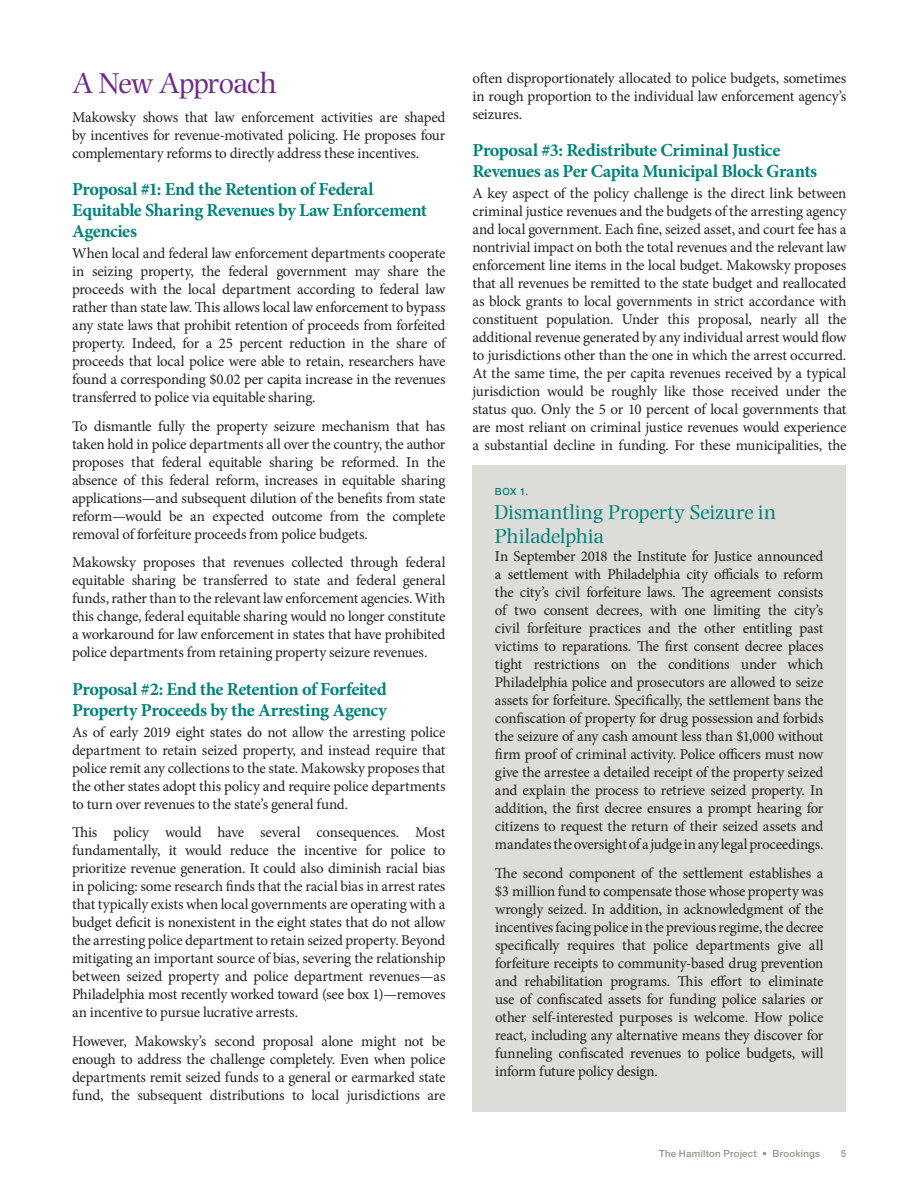
<style>
.page{position:relative;width:918px;height:1188px;background:#fff}
.page>*{position:absolute;margin:0;border:0;box-sizing:border-box;transform-origin:0 0}
.t1{font:30px "Photina MT Std";letter-spacing:-.035em;color:#6e2a8e}
.t2{font:21px/24px "Photina MT Std";color:#00827a}
.t3{font:700 18.3px/21px "Minion Pro";letter-spacing:-.025em;color:#00827a}
.t4{font:15px/18px "Minion Pro";letter-spacing:-.015em;color:#231f20;text-align:justify}
.t5{font:500 9.75px "Helvetica Neue LT Std";letter-spacing:.025em;color:#94948a}
.t6{font:500 9.75px "Helvetica Neue LT Std";color:#00827a}
</style>
<div class="page">
<div style="left:472px;top:466px;width:374px;height:646px;background:#dcdcd8"></div>
<h1 class="t1" style="left:72px;top:66px;width:207px">A New Approach</h1>
<p class="t4" style="left:72px;top:108px;width:375px">Makowsky shows that law enforcement activities are shaped by incentives for revenue-motivated policing. He proposes four complementary reforms to directly address these incentives.</p>
<p class="t3" style="left:72px;top:179px;width:357px">Proposal #1: End the Retention of Federal<br>Equitable Sharing Revenues by Law Enforcement<br>Agencies</p>
<p class="t4" style="left:72px;top:245px;width:375px">When local and federal law enforcement departments cooperate in seizing property, the federal government may share the proceeds with the local department according to federal law rather than state law. This allows local law enforcement to bypass any state laws that prohibit retention of proceeds from forfeited property. Indeed, for a 25 percent reduction in the share of proceeds that local police were able to retain, researchers have found a corresponding $0.02 per capita increase in the revenues transferred to police via equitable sharing.</p>
<p class="t4" style="left:72px;top:417px;width:375px">To dismantle fully the property seizure mechanism that has taken hold in police departments all over the country, the author proposes that federal equitable sharing be reformed. In the absence of this federal reform, increases in equitable sharing applications—and subsequent dilution of the benefits from state reform—would be an expected outcome from the complete removal of forfeiture proceeds from police budgets.</p>
<p class="t4" style="left:72px;top:554px;width:375px">Makowsky proposes that revenues collected through federal equitable sharing be transferred to state and federal general funds, rather than to the relevant law enforcement agencies. With this change, federal equitable sharing would no longer constitute a workaround for law enforcement in states that have prohibited police departments from retaining property seizure revenues.</p>
<p class="t3" style="left:72px;top:678px;width:316px">Proposal #2: End the Retention of Forfeited<br>Property Proceeds by the Arresting Agency</p>
<p class="t4" style="left:72px;top:723px;width:375px">As of early 2019 eight states do not allow the arresting police department to retain seized property, and instead require that police remit any collections to the state. Makowsky proposes that the other states adopt this policy and require police departments to turn over revenues to the state’s general fund.</p>
<p class="t4" style="left:72px;top:824px;width:375px">This policy would have several consequences. Most fundamentally, it would reduce the incentive for police to prioritize revenue generation. It could also diminish racial bias in policing: some research finds that the racial bias in arrest rates that typically exists when local governments are operating with a budget deficit is nonexistent in the eight states that do not allow the arresting police department to retain seized property. Beyond mitigating an important source of bias, severing the relationship between seized property and police department revenues—as Philadelphia most recently worked toward (see box 1)—removes an incentive to pursue lucrative arrests.</p>
<p class="t4" style="left:72px;top:1032px;width:375px">However, Makowsky’s second proposal alone might not be enough to address the challenge completely. Even when police departments remit seized funds to a general or earmarked state fund, the subsequent distributions to local jurisdictions are</p>
<p class="t4" style="left:473px;top:69px;width:375px">often disproportionately allocated to police budgets, sometimes in rough proportion to the individual law enforcement agency’s seizures.</p>
<p class="t3" style="left:472px;top:140px;width:346px">Proposal #3: Redistribute Criminal Justice<br>Revenues as Per Capita Municipal Block Grants</p>
<p class="t4" style="left:472px;top:185px;width:375px">A key aspect of the policy challenge is the direct link between criminal justice revenues and the budgets of the arresting agency and local government. Each fine, seized asset, and court fee has a nontrivial impact on both the total revenues and the relevant law enforcement line items in the local budget. Makowsky proposes that all revenues be remitted to the state budget and reallocated as block grants to local governments in strict accordance with constituent population. Under this proposal, nearly all the additional revenue generated by any individual arrest would flow to jurisdictions other than the one in which the arrest occurred.<br>At the same time, the per capita revenues received by a typical jurisdiction would be roughly like those received under the status quo. Only the 5 or 10 percent of local governments that are most reliant on criminal justice revenues would experience a substantial decline in funding. For these municipalities, the</p>
<p class="t6" style="left:495px;top:486px;width:35px">BOX 1.</p>
<h2 class="t2" style="left:495px;top:500px;width:283px">Dismantling Property Seizure in<br>Philadelphia</h2>
<p class="t4" style="left:495px;top:547px;width:330px">In September 2018 the Institute for Justice announced a settlement with Philadelphia city officials to reform the city’s civil forfeiture laws. The agreement consists of two consent decrees, with one limiting the city’s civil forfeiture practices and the other entitling past victims to reparations. The first consent decree places tight restrictions on the conditions under which Philadelphia police and prosecutors are allowed to seize assets for forfeiture. Specifically, the settlement bans the confiscation of property for drug possession and forbids the seizure of any cash amount less than $1,000 without firm proof of criminal activity. Police officers must now give the arrestee a detailed receipt of the property seized and explain the process to retrieve seized property. In addition, the first decree ensures a prompt hearing for citizens to request the return of their seized assets and mandates the oversight of a judge in any legal proceedings.</p>
<p class="t4" style="left:495px;top:864px;width:330px">The second component of the settlement establishes a $3 million fund to compensate those whose property was wrongly seized. In addition, in acknowledgment of the incentives facing police in the previous regime, the decree specifically requires that police departments give all forfeiture receipts to community-based drug prevention and rehabilitation programs. This effort to eliminate use of confiscated assets for funding police salaries or other self-interested purposes is welcome. How police react, including any alternative means they discover for funneling confiscated revenues to police budgets, will inform future policy design.</p>
<p class="t5" style="left:659px;top:1147px;width:163px">The Hamilton Project • Brookings</p>
<p class="t5" style="left:841px;top:1147px;width:7px">5</p>
</div>
